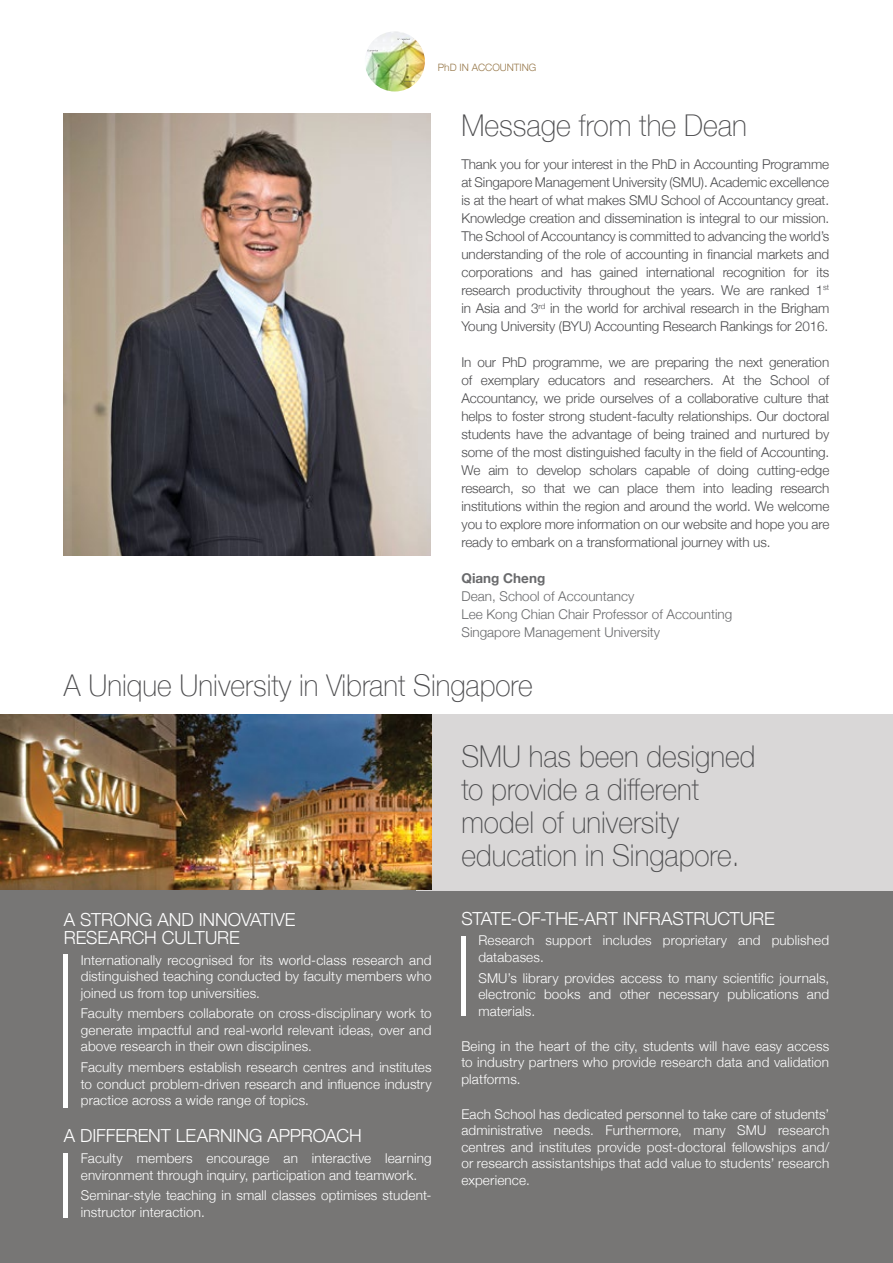
<style>
.page{position:relative;width:893px;height:1263px;background:#fff}
.page>*{position:absolute;margin:0;border:0;box-sizing:border-box;transform-origin:0 0}
.t1{font:100 30px/33px "Helvetica Neue";color:#4d4d4f;scale:.94 1}
.t2{font:100 30px "Helvetica Neue";color:#4d4d4f;scale:.95 1}
.t3{font:300 18px/18px "Helvetica Neue";letter-spacing:-.005em;color:#fff}
.t4{font:300 13.5px/18px "Helvetica Neue";letter-spacing:-.01em;color:#4d4d4f;text-align:justify}
.t5{font:300 13.5px/16.5px "Helvetica Neue";letter-spacing:.01em;color:#fff;text-align:justify}
.t6{font:300 13.5px/18px "Helvetica Neue";color:#696a6c}
.t7{font:700 13.5px "Helvetica Neue";color:#696a6c}
.t8{font:300 10.2px "Helvetica Neue";color:#97784a}
</style>
<div class="page">
<div style="left:0;top:844px;width:893px;height:419px;background:#777675"></div>
<div style="left:417px;top:714px;width:476px;height:176px;background:#d9d7d7"></div>
<img style="left:0;top:714px;width:432px;height:176px">
<img style="left:365px;top:31px;width:60px;height:61px;border-radius:30px">
<svg style="left:398px;top:38px;width:12px;height:2px"></svg>
<svg style="left:404px;top:80px;width:11px;height:2px"></svg>
<hr style="left:64px;top:954px;width:4px;height:154px;background:#fff">
<hr style="left:64px;top:1153px;width:4px;height:64px;background:#fff">
<div style="left:461px;top:936px;width:5px;height:80px;background:#fff"></div>
<img style="left:64px;top:114px;width:367px;height:442px">
<p class="t8" style="left:438px;top:59px;width:100px">PhD IN ACCOUNTING</p>
<h1 class="t2" style="left:461px;top:102px;width:302px">Message from the Dean</h1>
<p class="t4" style="left:461px;top:154px;width:369px">Thank you for your interest in the PhD in Accounting Programme at Singapore Management University (SMU). Academic excellence is at the heart of what makes SMU School of Accountancy great.<br>Knowledge creation and dissemination is integral to our mission.<br>The School of Accountancy is committed to advancing the world’s understanding of the role of accounting in financial markets and corporations and has gained international recognition for its research productivity throughout the years. We are ranked 1<sup>st </sup>in Asia and 3<sup>rd</sup> in the world for archival research in the Brigham Young University (BYU) Accounting Research Rankings for 2016.</p>
<p class="t4" style="left:461px;top:352px;width:369px">In our PhD programme, we are preparing the next generation of exemplary educators and researchers. At the School of Accountancy, we pride ourselves of a collaborative culture that helps to foster strong student-faculty relationships. Our doctoral students have the advantage of being trained and nurtured by some of the most distinguished faculty in the field of Accounting.<br>We aim to develop scholars capable of doing cutting-edge research, so that we can place them into leading research institutions within the region and around the world. We welcome you to explore more information on our website and hope you are ready to embark on a transformational journey with us.</p>
<p class="t7" style="left:461px;top:567px;width:85px">Qiang Cheng</p>
<p class="t6" style="left:461px;top:586px;width:272px">Dean, School of Accountancy<br>Lee Kong Chian Chair Professor of Accounting<br>Singapore Management University</p>
<h1 class="t1" style="left:64px;top:668px;width:500px">A Unique University in Vibrant Singapore</h1>
<h2 class="t3" style="left:64px;top:909px;width:233px">A STRONG AND INNOVATIVE<br>RESEARCH CULTURE</h2>
<p class="t5" style="left:81px;top:950px;width:352px">Internationally recognised for its world-class research and distinguished teaching conducted by faculty members who joined us from top universities.</p>
<p class="t5" style="left:81px;top:1004px;width:352px">Faculty members collaborate on cross-disciplinary work to generate impactful and real-world relevant ideas, over and above research in their own disciplines.</p>
<p class="t5" style="left:81px;top:1058px;width:352px">Faculty members establish research centres and institutes to conduct problem-driven research and influence industry practice across a wide range of topics.</p>
<h2 class="t3" style="left:64px;top:1125px;width:299px">A DIFFERENT LEARNING APPROACH</h2>
<p class="t5" style="left:81px;top:1149px;width:352px">Faculty members encourage an interactive learning environment through inquiry, participation and teamwork.</p>
<p class="t5" style="left:81px;top:1186px;width:352px">Seminar-style teaching in small classes optimises student&shy;instructor interaction.</p>
<h1 class="t1" style="left:461px;top:739px;width:314px">SMU has been designed to provide a different model of university education in Singapore.</h1>
<h2 class="t3" style="left:461px;top:908px;width:315px">STATE-OF-THE-ART INFRASTRUCTURE</h2>
<p class="t5" style="left:478px;top:931px;width:352px">Research support includes proprietary and published databases.</p>
<p class="t5" style="left:478px;top:968px;width:352px">SMU’s library provides access to many scientific journals, electronic books and other necessary publications and materials.</p>
<p class="t5" style="left:461px;top:1037px;width:369px">Being in the heart of the city, students will have easy access to industry partners who provide research data and validation platforms.</p>
<p class="t5" style="left:461px;top:1105px;width:369px">Each School has dedicated personnel to take care of students’ administrative needs. Furthermore, many SMU research centres and institutes provide post-doctoral fellowships and/ or research assistantships that add value to students’ research experience.</p>
</div>
